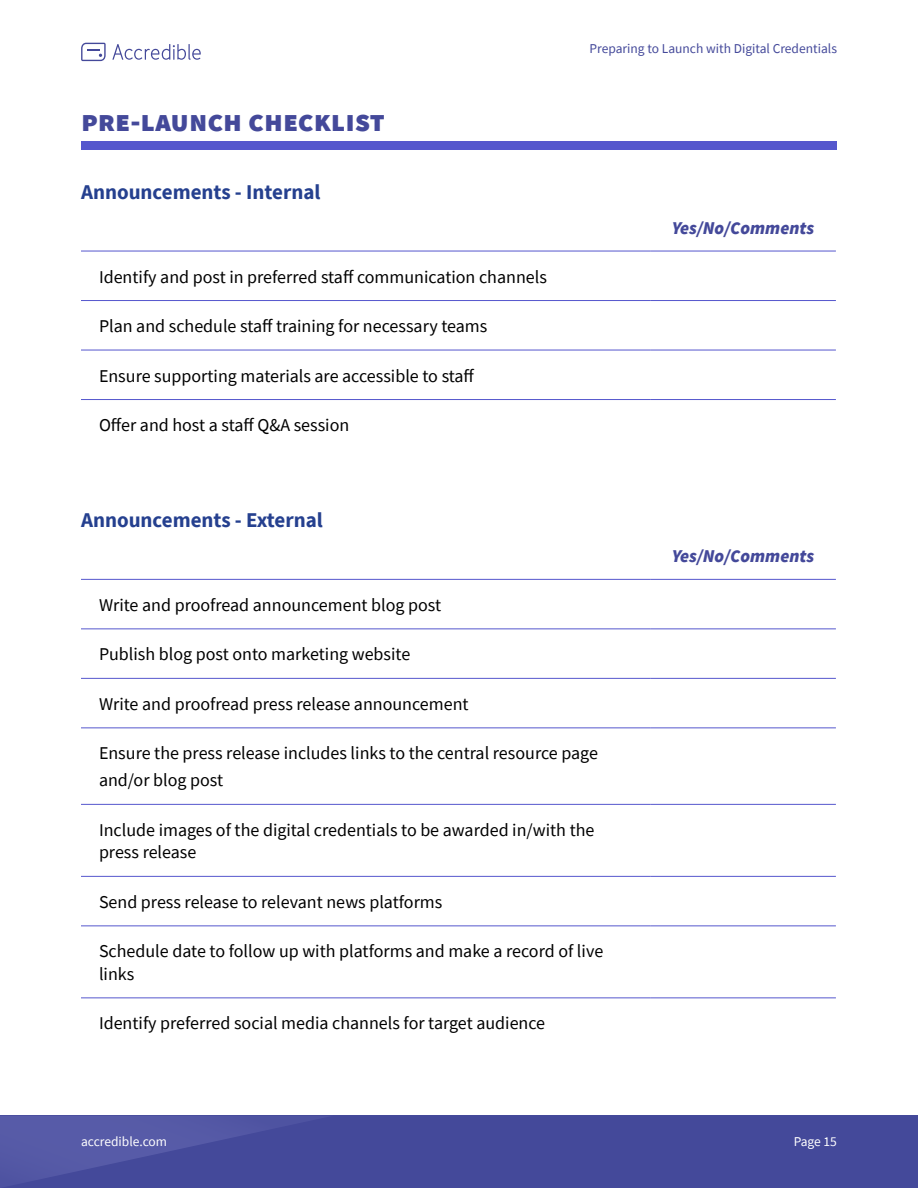
<style>
.page{position:relative;width:918px;height:1188px;background:#fff}
.page>*{position:absolute;margin:0;border:0;box-sizing:border-box;transform-origin:0 0}
.t1{font:900 30px "Source Sans Pro";color:#44499a}
.t2{font:700 21px "Source Sans Pro";color:#25408f}
.t3{font:18px/22.5px "Source Sans Pro";color:#000}
.t4{font:italic 900 18px "Source Sans Pro";color:#44499a}
.t5{font:13.5px "Source Sans Pro";color:#44499a}
.t6{font:13.5px "Source Sans Pro";color:#fff}
</style>
<div class="page">
<div style="left:0;top:1115px;width:918px;height:73px;background:#44499a"></div>
<svg style="left:0;top:1116px;width:275px;height:67px"></svg>
<svg style="left:81px;top:43px;width:25px;height:18px"></svg>
<svg style="left:112px;top:44px;width:89px;height:16px"></svg>
<div style="left:81px;top:142px;width:756px;height:8px;background:#5557cd"></div>
<hr style="left:81px;top:251px;width:569px;height:1px;background:#5557cd">
<hr style="left:650px;top:251px;width:186px;height:1px;background:#5557cd">
<hr style="left:81px;top:300px;width:569px;height:1px;background:#5557cd">
<hr style="left:650px;top:300px;width:186px;height:1px;background:#5557cd">
<hr style="left:81px;top:350px;width:569px;height:1px;background:#5557cd">
<hr style="left:650px;top:350px;width:186px;height:1px;background:#5557cd">
<hr style="left:81px;top:399px;width:569px;height:1px;background:#5557cd">
<hr style="left:650px;top:399px;width:186px;height:1px;background:#5557cd">
<hr style="left:81px;top:579px;width:569px;height:1px;background:#5557cd">
<hr style="left:650px;top:579px;width:186px;height:1px;background:#5557cd">
<hr style="left:81px;top:628px;width:569px;height:1px;background:#5557cd">
<hr style="left:650px;top:628px;width:186px;height:1px;background:#5557cd">
<hr style="left:81px;top:678px;width:569px;height:1px;background:#5557cd">
<hr style="left:650px;top:678px;width:186px;height:1px;background:#5557cd">
<hr style="left:81px;top:727px;width:569px;height:1px;background:#5557cd">
<hr style="left:650px;top:727px;width:186px;height:1px;background:#5557cd">
<hr style="left:81px;top:804px;width:569px;height:1px;background:#5557cd">
<hr style="left:650px;top:804px;width:186px;height:1px;background:#5557cd">
<hr style="left:81px;top:876px;width:569px;height:1px;background:#5557cd">
<hr style="left:650px;top:876px;width:186px;height:1px;background:#5557cd">
<hr style="left:81px;top:925px;width:569px;height:1px;background:#5557cd">
<hr style="left:650px;top:925px;width:186px;height:1px;background:#5557cd">
<hr style="left:81px;top:997px;width:569px;height:1px;background:#5557cd">
<hr style="left:650px;top:997px;width:186px;height:1px;background:#5557cd">
<h1 class="t1" style="left:81px;top:100px;width:305px">pre-launch checklist</h1>
<p class="t2" style="left:81px;top:178px;width:241px">Announcements - Internal</p>
<p class="t3" style="left:99px;top:265px;width:449px">Identify and post in preferred staff communication channels</p>
<p class="t3" style="left:99px;top:315px;width:390px">Plan and schedule staff training for necessary teams</p>
<p class="t3" style="left:99px;top:364px;width:377px">Ensure supporting materials are accessible to staff</p>
<p class="t3" style="left:99px;top:414px;width:252px">Offer and host a staff Q&amp;A session</p>
<p class="t2" style="left:81px;top:506px;width:243px">Announcements - External</p>
<p class="t5" style="left:590px;top:40px;width:249px">Preparing to Launch with Digital Credentials</p>
<p class="t4" style="left:672px;top:216px;width:144px">Yes/No/Comments</p>
<p class="t4" style="left:672px;top:544px;width:144px">Yes/No/Comments</p>
<p class="t3" style="left:99px;top:594px;width:344px">Write and proofread announcement blog post</p>
<p class="t3" style="left:99px;top:643px;width:313px">Publish blog post onto marketing website</p>
<p class="t3" style="left:99px;top:693px;width:371px">Write and proofread press release announcement</p>
<p class="t3" style="left:99px;top:740px;width:500px;line-height:27px">Ensure the press release includes links to the central resource page and/or blog post</p>
<p class="t3" style="left:99px;top:819px;width:497px">Include images of the digital credentials to be awarded in/with the press release</p>
<p class="t3" style="left:99px;top:891px;width:345px">Send press release to relevant news platforms</p>
<p class="t3" style="left:99px;top:940px;width:506px">Schedule date to follow up with platforms and make a record of live links</p>
<p class="t3" style="left:99px;top:1012px;width:448px">Identify preferred social media channels for target audience</p>
<p class="t6" style="left:81px;top:1133px;width:88px">accredible.com</p>
<p class="t6" style="left:794px;top:1133px;width:45px">Page 15</p>
</div>
